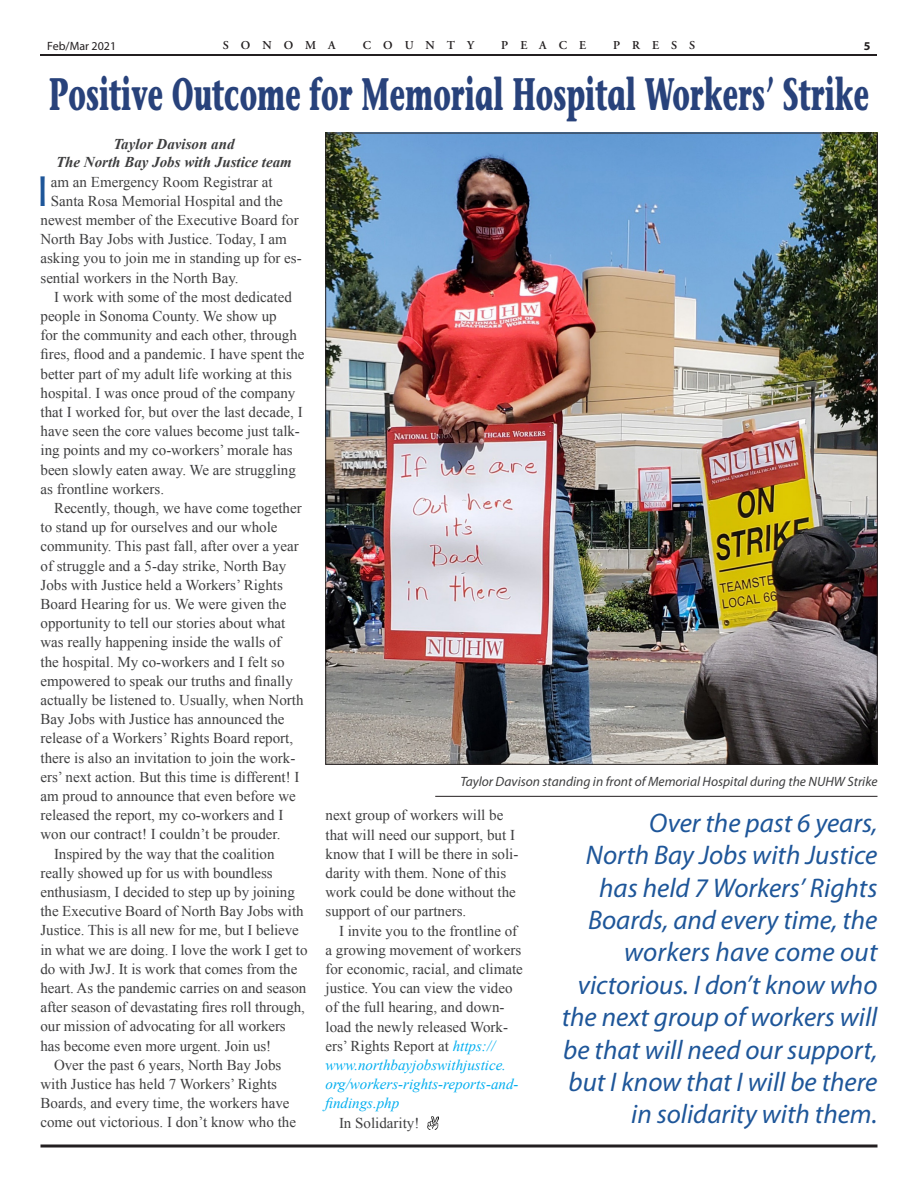
<style>
.page{position:relative;width:918px;height:1188px;background:#fff}
.page>*{position:absolute;margin:0;border:0;box-sizing:border-box;transform-origin:0 0}
.t1{font:700 45px "Mesouran Casual Black S Si";color:#28427b;scale:.6 1}
.B__1st_paragraph{font:42.3px "Lithos Pro";color:#1e5699}
.CUT_LINE{font:italic 27px/32.4px "Myriad Pro";color:#1e5699;text-align:right}
.B{font:15px/19.2px "Times New Roman";color:#3e3e3f}
.B__1st_paragraph-2{font:15px "Times New Roman";color:#3e3e3f}
.A{font:italic 700 15px "Times New Roman";color:#3e3e3f}
.t2{font:italic 13.5px "Myriad Pro";color:#3e3e3f}
.t3{font:600 12px "Adobe Garamond";letter-spacing:1em;color:#231f20}
.t4{font:12px "Myriad Pro";color:#231f20}
.t5{font:700 12px "Myriad Pro";color:#231f20}
.s1{font-style:italic;color:#00aeef}
</style>
<div class="page">
<hr style="left:40px;top:54px;width:838px;height:2px;background:#231f20">
<svg style="left:40px;top:1144px;width:838px;height:4px;background:#595657"></svg>
<svg style="left:427px;top:1116px;width:11px;height:13px"></svg>
<img style="left:328px;top:133px;width:550px;height:632px">
<hr style="left:435px;top:796px;width:443px;height:1px;background:#231f20">
<p class="t4" style="left:47px;top:38px;width:71px">Feb/Mar 2021</p>
<p class="t3" style="left:223px;top:39px;width:114px">SONOMA</p>
<p class="t3" style="left:363px;top:39px;width:113px">COUNTY</p>
<p class="t3" style="left:501px;top:39px;width:86px">PEACE</p>
<p class="t3" style="left:613px;top:39px;width:83px">PRESS</p>
<p class="t5" style="left:864px;top:38px;width:8px">5</p>
<p class="t1" style="left:49px;top:65px;width:1369px">Positive Outcome for Memorial Hospital Workers’ Strike</p>
<p class="A" style="left:113px;top:134px;width:123px">Taylor Davison and</p>
<p class="A" style="left:56px;top:152px;width:237px">The North Bay Jobs with Justice team</p>
<p class="B__1st_paragraph" style="left:34px;top:167px;width:18px">I</p>
<p class="B__1st_paragraph-2" style="left:51px;top:173px;width:223px">am an Emergency Room Registrar at</p>
<p class="B__1st_paragraph-2" style="left:51px;top:192px;width:234px">Santa Rosa Memorial Hospital and the</p>
<p class="B__1st_paragraph-2" style="left:40px;top:211px;width:260px">newest member of the Executive Board for</p>
<p class="B__1st_paragraph-2" style="left:40px;top:231px;width:248px">North Bay Jobs with Justice. Today, I am</p>
<p class="B__1st_paragraph-2" style="left:40px;top:250px;width:263px">asking you to join me in standing up for es-</p>
<p class="B__1st_paragraph-2" style="left:40px;top:269px;width:200px">sential workers in the North Bay.</p>
<p class="B" style="left:40px;top:287px;width:266px;text-indent:14px">I work with some of the most dedicated people in Sonoma County. We show up<br>for the community and each other, through fires, flood and a pandemic. I have spent the better part of my adult life working at this hospital. I was once proud of the company that I worked for, but over the last decade, I have seen the core values become just talk&shy;ing points and my co-workers’ morale has been slowly eaten away. We are struggling as frontline workers.</p>
<p class="B" style="left:40px;top:498px;width:265px;text-indent:14px">Recently, though, we have come together to stand up for ourselves and our whole community. This past fall, after over a year of struggle and a 5-day strike, North Bay Jobs with Justice held a Workers’ Rights Board Hearing for us. We were given the opportunity to tell our stories about what was really happening inside the walls of<br>the hospital. My co-workers and I felt so empowered to speak our truths and finally actually be listened to. Usually, when North Bay Jobs with Justice has announced the release of a Workers’ Rights Board report, there is also an invitation to join the work&shy;ers’ next action. But this time is different! I am proud to announce that even before we released the report, my co-workers and I won our contract! I couldn’t be prouder.</p>
<p class="B" style="left:40px;top:844px;width:269px;text-indent:14px">Inspired by the way that the coalition really showed up for us with boundless enthusiasm, I decided to step up by joining the Executive Board of North Bay Jobs with Justice. This is all new for me, but I believe in what we are doing. I love the work I get to do with JwJ. It is work that comes from the heart. As the pandemic carries on and season after season of devastating fires roll through, our mission of advocating for all workers has become even more urgent. Join us!</p>
<p class="B" style="left:40px;top:1055px;width:257px;text-indent:14px">Over the past 6 years, North Bay Jobs with Justice has held 7 Workers’ Rights Boards, and every time, the workers have come out victorious. I don’t know who the</p>
<p class="t2" style="left:460px;top:773px;width:419px">Taylor Davison standing in front of Memorial Hospital during the NUHW Strike</p>
<p class="B" style="left:326px;top:806px;width:194px">next group of workers will be that will need our support, but I know that I will be there in soli&shy;darity with them. None of this work could be done without the support of our partners.</p>
<p class="B" style="left:326px;top:921px;width:199px;text-indent:14px">I invite you to the frontline of a growing movement of workers for economic, racial, and climate justice. You can view the video of the full hearing, and down&shy;load the newly released Work&shy;ers’ Rights Report at <span class="s1">https:// www.northbayjobswithjustice. org/workers-rights-reports-and&shy;findings.php</span></p>
<p class="B" style="left:339px;top:1113px;width:82px">In Solidarity!</p>
<p class="CUT_LINE" style="left:649px;top:806px;width:230px">Over the past 6 years,</p>
<p class="CUT_LINE" style="left:586px;top:839px;width:293px">North Bay Jobs with Justice</p>
<p class="CUT_LINE" style="left:588px;top:871px;width:291px">has held 7 Workers’ Rights<br>Boards, and every time, the workers have come out</p>
<p class="CUT_LINE" style="left:578px;top:968px;width:301px">victorious. I don’t know who</p>
<p class="CUT_LINE" style="left:562px;top:1001px;width:317px">the next group of workers will</p>
<p class="CUT_LINE" style="left:563px;top:1033px;width:316px;text-align:left">be that will need our support, but I know that I will be there</p>
<p class="CUT_LINE" style="left:631px;top:1098px;width:248px">in solidarity with them.</p>
</div>
